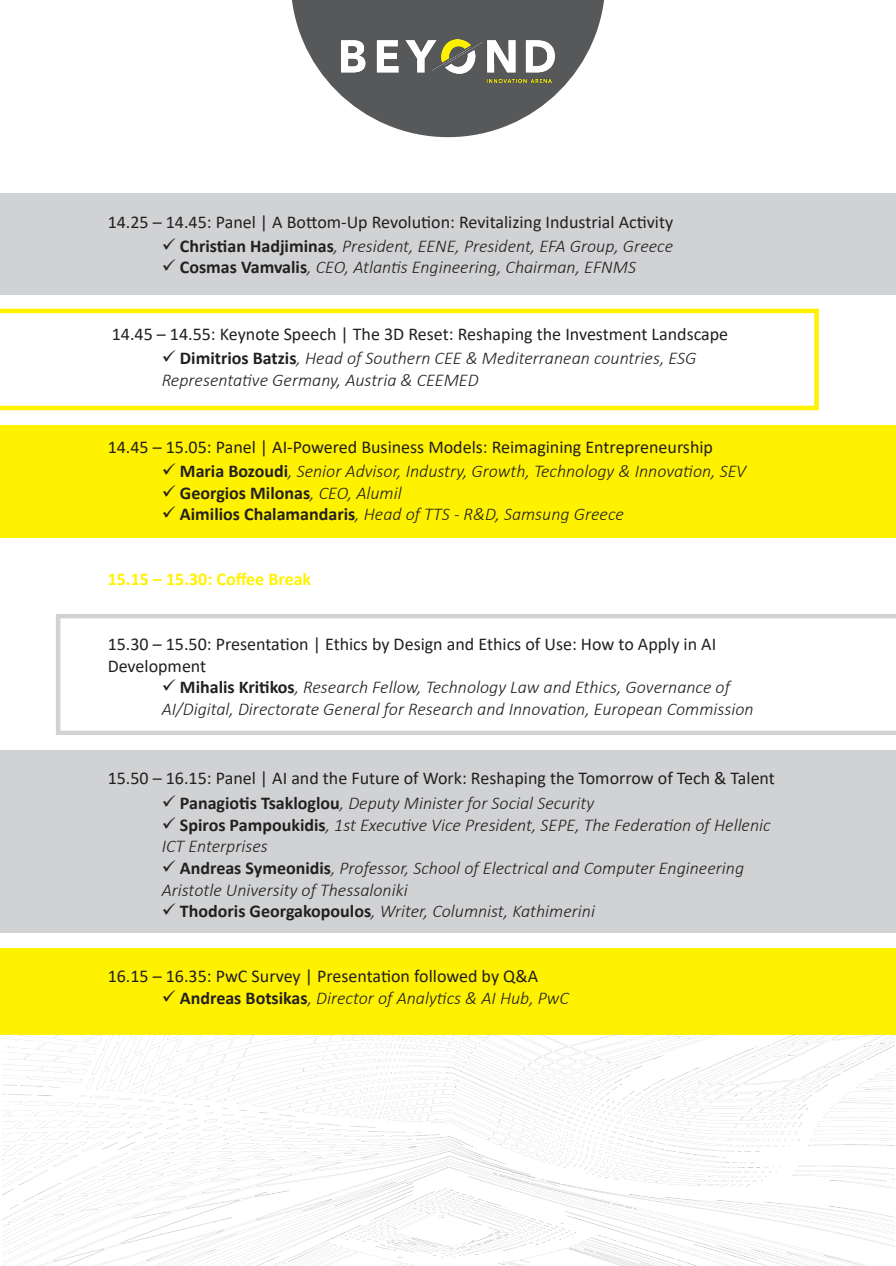
<style>
.page{position:relative;width:896px;height:1266px;background:#fff}
.page>*{position:absolute;margin:0;border:0;box-sizing:border-box;transform-origin:0 0}
.t1{font:italic 300 18px/21.6px "Calibri";color:#231f20}
.t2{font:18px "Calibri";color:#231f20}
.t3{font:700 18px "Calibri";color:#231f20}
.t4{font:700 18px "Calibri";color:#fff200}
.s1{font-weight:700;font-style:normal}
.s2{font-weight:300;font-style:italic}
</style>
<div class="page">
<div style="left:0;top:948px;width:896px;height:87px;background:#fff200"></div>
<div style="left:0;top:750px;width:896px;height:183px;background:#d1d2d4"></div>
<div style="left:0;top:425px;width:896px;height:113px;background:#fff200"></div>
<div style="left:0;top:193px;width:896px;height:101px;background:#d1d2d4"></div>
<img style="left:2px;top:1035px;width:892px;height:231px">
<svg style="left:292px;top:0;width:312px;height:137px"></svg>
<img style="left:341px;top:40px;width:213px;height:42px">
<svg style="left:0;top:309px;width:818px;height:101px"></svg>
<svg style="left:56px;top:614px;width:840px;height:121px"></svg>
<svg style="left:108px;top:364px;width:18px;height:1px"></svg>
<svg style="left:126px;top:693px;width:18px;height:1px"></svg>
<p class="t2" style="left:108px;top:209px;width:567px">14.25 – 14.45: Panel | A Bottom‐Up Revolution: Revitalizing Industrial Activity</p>
<p class="t1" style="left:162px;top:234px;width:513px">✓ <span class="s1">Christian Hadjiminas</span>, President, EENE, President, EFA Group, Greece</p>
<p class="t1" style="left:162px;top:256px;width:476px">✓ <span class="s1">Cosmas Vamvalis</span>, CEO, Atlantis Engineering, Chairman, EFNMS</p>
<p class="t2" style="left:112px;top:322px;width:618px">14.45 – 14.55: Keynote Speech | The 3D Reset: Reshaping the Investment Landscape</p>
<p class="t1" style="left:162px;top:347px;width:536px">✓ <span class="s1">Dimitrios Batzis</span>, Head of Southern CEE &amp; Mediterranean countries, ESG</p>
<p class="t1" style="left:162px;top:369px;width:318px">Representative Germany, Austria &amp; CEEMED</p>
<p class="t2" style="left:108px;top:435px;width:607px">14.45 – 15.05: Panel | AI‐Powered Business Models: Reimagining Entrepreneurship</p>
<p class="t1" style="left:162px;top:460px;width:586px">✓ <span class="s1">Maria Bozoudi</span>, Senior Advisor, Industry, Growth, Technology &amp; Innovation, SEV</p>
<p class="t3" style="left:162px;top:480px;width:241px">✓ Georgios Milonas<span class="s2">, CEO, Alumil</span></p>
<p class="t1" style="left:162px;top:503px;width:464px">✓ <span class="s1">Aimilios Chalamandaris</span>, Head of TTS - R&amp;D, Samsung Greece</p>
<p class="t4" style="left:108px;top:566px;width:205px">15.15 – 15.30: Coffee Break</p>
<p class="t2" style="left:108px;top:631px;width:610px">15.30 – 15.50: Presentation | Ethics by Design and Ethics of Use: How to Apply in AI</p>
<p class="t2" style="left:108px;top:653px;width:100px">Development</p>
<p class="t1" style="left:162px;top:676px;width:570px">✓ <span class="s1">Mihalis Kritikos</span>, Research Fellow, Τechnology Law and Ethics, Governance of</p>
<p class="t1" style="left:162px;top:698px;width:593px">AI/Digital, Directorate General for Research and Innovation, European Commission</p>
<p class="t2" style="left:108px;top:765px;width:668px">15.50 – 16.15: Panel | AI and the Future of Work: Reshaping the Tomorrow of Tech &amp; Talent</p>
<p class="t1" style="left:162px;top:792px;width:434px">✓ <span class="s1">Panagiotis Tsakloglou</span>, Deputy Minister for Social Security</p>
<p class="t1" style="left:162px;top:813px;width:610px">✓ <span class="s1">Spiros Pampoukidis</span>, 1st Executive Vice President, SEPE, The Federation of Hellenic<br>ICT Enterprises</p>
<p class="t1" style="left:162px;top:857px;width:584px">✓ <span class="s1">Andreas Symeonidis</span>, Professor, School of Electrical and Computer Engineering</p>
<p class="t1" style="left:162px;top:878px;width:247px">Aristotle University of Thessaloniki</p>
<p class="t1" style="left:162px;top:900px;width:435px">✓ <span class="s1">Thodoris Georgakopoulos</span>, Writer, Columnist, Kathimerini</p>
<p class="t2" style="left:108px;top:963px;width:432px">16.15 – 16.35: PwC Survey | Presentation followed by Q&amp;A</p>
<p class="t1" style="left:162px;top:986px;width:409px">✓ <span class="s1">Andreas Botsikas</span>, Director of Analytics &amp; AI Hub, PwC</p>
</div>
